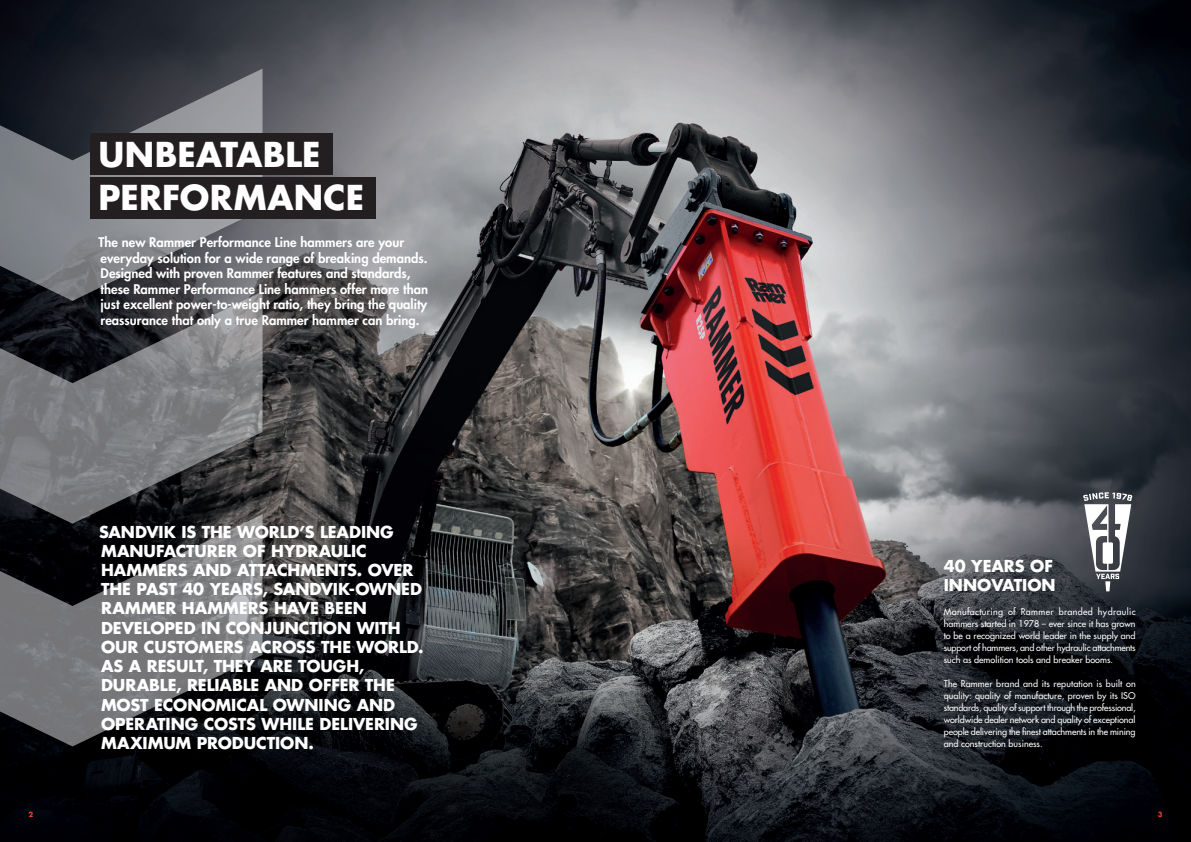
<style>
.page{position:relative;width:1191px;height:842px;background:#fff}
.page>*{position:absolute;margin:0;border:0;box-sizing:border-box;transform-origin:0 0}
.t1{font:700 33.4px/43.5px "Futura Std";letter-spacing:.01em;color:#fff}
.t2{font:700 16px/19.2px "Futura Std";letter-spacing:-.005em;color:#fff}
.t3{font:800 13px/15.6px "Futura Std";color:#fff}
.t4{font:500 9px/12px "Futura Std";color:#fff;text-align:justify}
.t5{font:700 7px "Futura Std";color:#ee3b32}
</style>
<div class="page">
<img style="left:0;top:0;width:1191px;height:842px">
<svg style="left:0;top:69px;width:262px;height:222px"></svg>
<svg style="left:0;top:291px;width:262px;height:223px"></svg>
<svg style="left:0;top:514px;width:262px;height:232px"></svg>
<div style="left:90px;top:133px;width:242px;height:42px;background:#231f20"></div>
<div style="left:90px;top:177px;width:286px;height:42px;background:#231f20"></div>
<svg style="left:1083px;top:492px;width:49px;height:99px"></svg>
<h1 class="t1" style="left:99px;top:132px;width:267px">UNBEATABLE<br>PERFORMANCE</h1>
<p class="t3" style="left:99px;top:234px;width:331px">The new Rammer Performance Line hammers are your everyday solution for a wide range of breaking demands.<br>Designed with proven Rammer features and standards, these Rammer Performance Line hammers offer more than just excellent power-to-weight ratio, they bring the quality reassurance that only a true Rammer hammer can bring.</p>
<p class="t2" style="left:99px;top:522px;width:326px">SANDVIK IS THE WORLD’S LEADING<br>MANUFACTURER OF HYDRAULIC<br>HAMMERS AND ATTACHMENTS. OVER<br>THE PAST 40 YEARS, SANDVIK-OWNED<br>RAMMER HAMMERS HAVE BEEN<br>DEVELOPED IN CONJUNCTION WITH<br>OUR CUSTOMERS ACROSS THE WORLD.<br>AS A RESULT, THEY ARE TOUGH,<br>DURABLE, RELIABLE AND OFFER THE<br>MOST ECONOMICAL OWNING AND<br>OPERATING COSTS WHILE DELIVERING<br>MAXIMUM PRODUCTION.</p>
<h2 class="t2" style="left:943px;top:557px;width:113px">40 YEARS OF<br>INNOVATION</h2>
<p class="t4" style="left:943px;top:605px;width:193px">Manufacturing of Rammer branded hydraulic hammers started in 1978 – ever since it has grown to be a recognized world leader in the supply and support of hammers, and other hydraulic attachments such as demolition tools and breaker booms.</p>
<p class="t4" style="left:943px;top:677px;width:193px">The Rammer brand and its reputation is built on quality: quality of manufacture, proven by its ISO standards, quality of support through the professional, worldwide dealer network and quality of exceptional people delivering the finest attachments in the mining and construction business.</p>
<p class="t5" style="left:28px;top:809px;width:6px">2</p>
<p class="t5" style="left:1157px;top:809px;width:6px">3</p>
</div>
